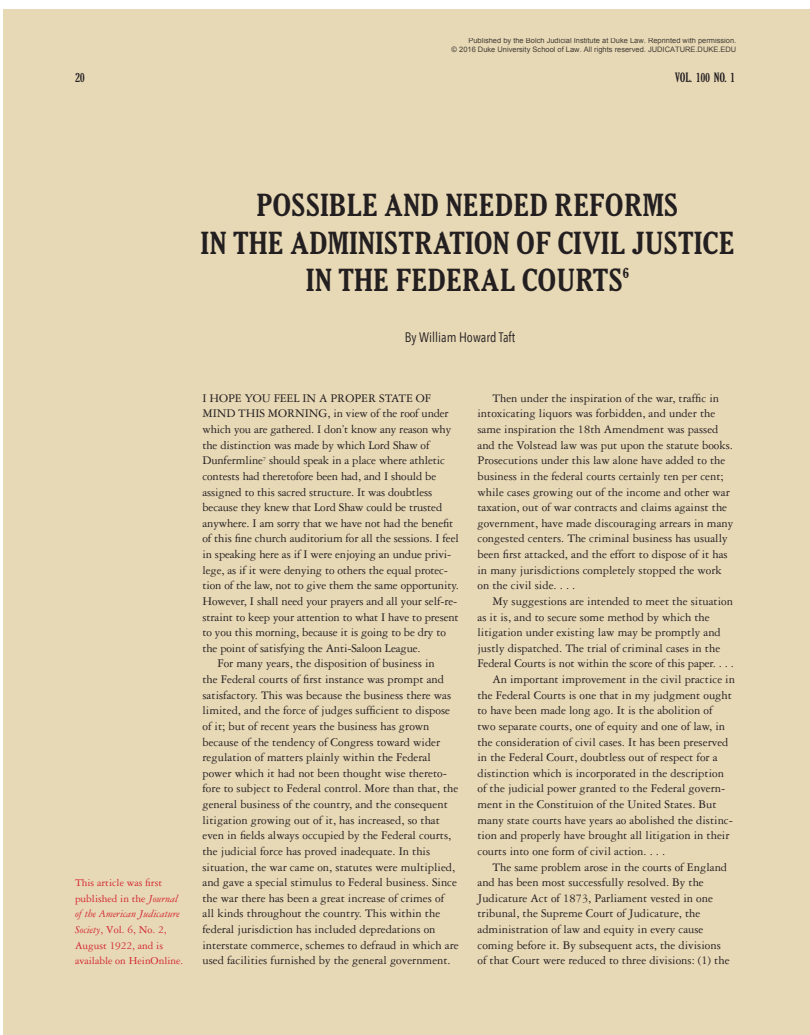
<style>
.page{position:relative;width:810px;height:1035px;background:#fff}
.page>*{position:absolute;margin:0;border:0;box-sizing:border-box;transform-origin:0 0}
.Body_Copy{font:700 condensed 30px "Gloucester MT Std";color:#231f20}
.byline{font:13.75px "Avenir Next Condensed";color:#231f20}
.Body_Copy-2{font:12.5px/15.6px "Garamond 3 LT Std";color:#231f20}
.Body_Copy_-_no_inden{font:12.5px/15.6px "Garamond 3 LT Std";letter-spacing:-.01em;color:#231f20}
.t1{font:700 expanded 12.5px "Gloucester MT Pro";color:#231f20}
.Body_Copy_-_no_inden-2{font:11.25px/15.6px "Garamond 3 LT Std";color:#d3272f}
.t2{font:7.5px/9px "Arial";color:rgb(0 0 0/.71);text-align:right}
.s1{font-style:italic}
</style>
<div class="page">
<div style="left:4px;top:9px;width:806px;height:1026px;background:#e7d8b6"></div>
<p class="t2" style="left:452px;top:36px;width:286px">Published by the Bolch Judicial Institute at Duke Law. Reprinted with permission.<br>© 2016 Duke University School of Law. All rights reserved. JUDICATURE.DUKE.EDU</p>
<p class="t1" style="left:75px;top:70px;width:11px">20</p>
<p class="t1" style="left:675px;top:70px;width:62px">VOL. 100 NO. 1</p>
<p class="Body_Copy" style="left:257px;top:186px;width:423px">POSSIBLE AND NEEDED REFORMS</p>
<p class="Body_Copy" style="left:201px;top:224px;width:535px">IN THE ADMINISTRATION OF CIVIL JUSTICE</p>
<p class="Body_Copy" style="left:306px;top:261px;width:325px">IN THE FEDERAL COURTS<sup>6</sup></p>
<p class="Body_Copy_-_no_inden-2" style="left:75px;top:875px;width:110px">This article was first published in the <span class="s1">Journal of the American Judicature<br>Society</span>, Vol. 6, No. 2,<br>August 1922, and is available on HeinOnline.</p>
<p class="byline" style="left:405px;top:326px;width:112px">By William Howard Taft</p>
<p class="Body_Copy_-_no_inden" style="left:202px;top:390px;width:258px">I HOPE YOU FEEL IN A PROPER STATE OF MIND THIS MORNING, in view of the roof under which you are gathered. I don’t know any reason why the distinction was made by which Lord Shaw of Dunfermline<sup>7</sup> should speak in a place where athletic contests had theretofore been had, and I should be assigned to this sacred structure. It was doubtless because they knew that Lord Shaw could be trusted anywhere. I am sorry that we have not had the benefit of this fine church auditorium for all the sessions. I feel in speaking here as if I were enjoying an undue privi&shy;lege, as if it were denying to others the equal protec&shy;tion of the law, not to give them the same opportunity.<br>However, I shall need your prayers and all your self-re&shy;straint to keep your attention to what I have to present to you this morning, because it is going to be dry to the point of satisfying the Anti-Saloon League.</p>
<p class="Body_Copy-2" style="left:203px;top:656px;width:258px;text-indent:15px">For many years, the disposition of business in<br>the Federal courts of first instance was prompt and satisfactory. This was because the business there was limited, and the force of judges sufficient to dispose of it; but of recent years the business has grown because of the tendency of Congress toward wider regulation of matters plainly within the Federal power which it had not been thought wise thereto&shy;fore to subject to Federal control. More than that, the general business of the country, and the consequent litigation growing out of it, has increased, so that even in fields always occupied by the Federal courts, the judicial force has proved inadequate. In this situation, the war came on, statutes were multiplied, and gave a special stimulus to Federal business. Since the war there has been a great increase of crimes of all kinds throughout the country. This within the federal jurisdiction has included depredations on interstate commerce, schemes to defraud in which are used facilities furnished by the general government.</p>
<p class="Body_Copy-2" style="left:478px;top:390px;width:257px;text-indent:15px">Then under the inspiration of the war, traffic in intoxicating liquors was forbidden, and under the same inspiration the 18th Amendment was passed and the Volstead law was put upon the statute books.<br>Prosecutions under this law alone have added to the business in the federal courts certainly ten per cent; while cases growing out of the income and other war taxation, out of war contracts and claims against the government, have made discouraging arrears in many congested centers. The criminal business has usually been first attacked, and the effort to dispose of it has in many jurisdictions completely stopped the work on the civil side. . . .</p>
<p class="Body_Copy-2" style="left:478px;top:593px;width:258px;text-indent:15px">My suggestions are intended to meet the situation as it is, and to secure some method by which the litigation under existing law may be promptly and justly dispatched. The trial of criminal cases in the Federal Courts is not within the score of this paper. . . .</p>
<p class="Body_Copy-2" style="left:478px;top:672px;width:259px;text-indent:15px">An important improvement in the civil practice in the Federal Courts is one that in my judgment ought to have been made long ago. It is the abolition of<br>two separate courts, one of equity and one of law, in the consideration of civil cases. It has been preserved in the Federal Court, doubtless out of respect for a distinction which is incorporated in the description of the judicial power granted to the Federal govern&shy;ment in the Constituion of the United States. But many state courts have years ao abolished the distinc&shy;tion and properly have brought all litigation in their courts into one form of civil action. . . .</p>
<p class="Body_Copy-2" style="left:478px;top:859px;width:254px;text-indent:15px">The same problem arose in the courts of England and has been most successfully resolved. By the Judicature Act of 1873, Parliament vested in one tribunal, the Supreme Court of Judicature, the administration of law and equity in every cause coming before it. By subsequent acts, the divisions of that Court were reduced to three divisions: (1) the</p>
</div>
